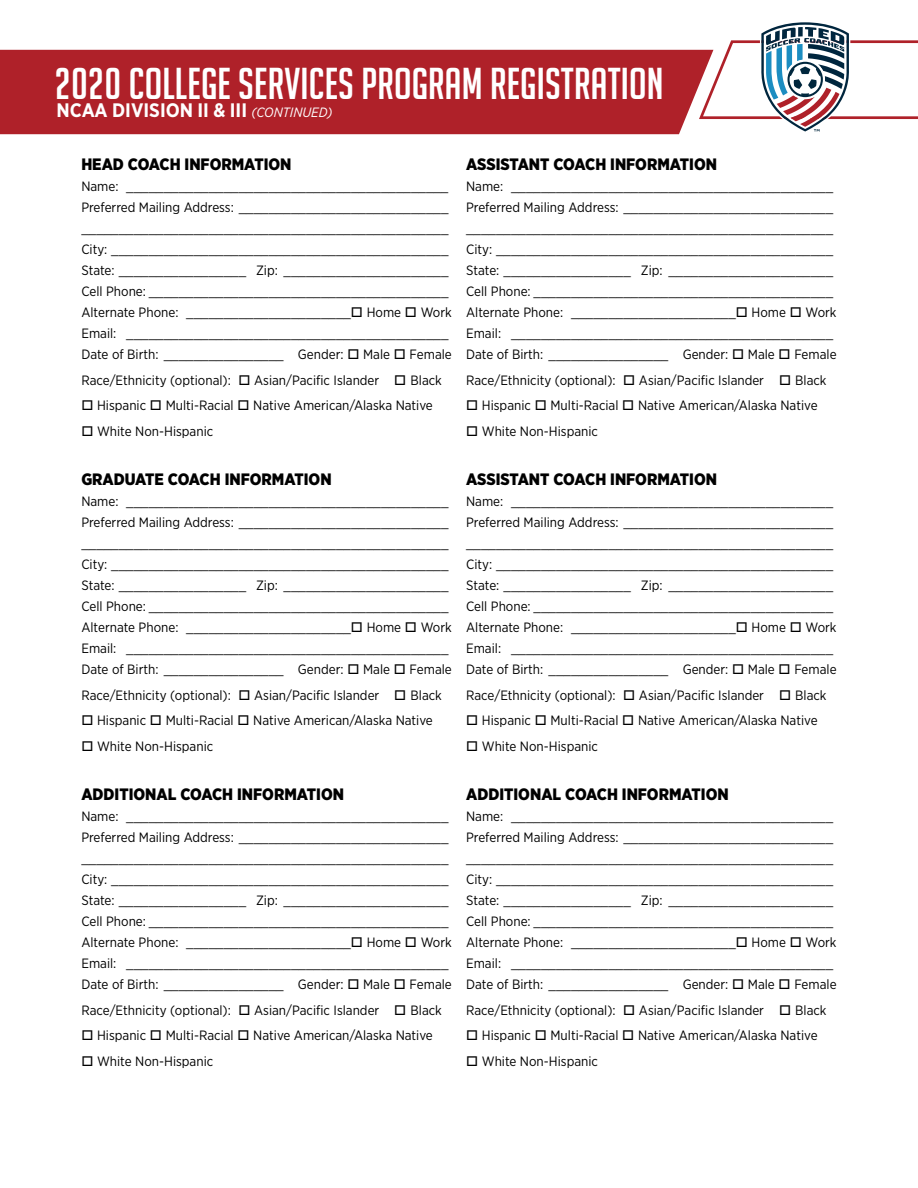
<style>
.page{position:relative;width:918px;height:1188px;background:#fff}
.page>*{position:absolute;margin:0;border:0;box-sizing:border-box;transform-origin:0 0}
.t1{font:43.5px "Big Noodle Titling";letter-spacing:.005em;color:#fff}
.t2{font:700 19.5px "Gotham Narrow";color:#fff}
.t3{font:900 16.5px "Gotham Narrow";color:#000}
.t4{font:13.5px/21px "Gotham Narrow";color:#000}
.s1{font-weight:400;font-style:italic;font-size:13.5px}
</style>
<div class="page">
<div style="left:0;top:50px;width:697px;height:84px;background:#af2129"></div>
<svg style="left:697px;top:22px;width:221px;height:110px"></svg>
<h1 class="t1" style="left:55px;top:60px;width:610px">2020 COLLEGE SERVICES PROGRAM REGISTRATION</h1>
<h2 class="t2" style="left:56px;top:99px;width:278px">NCAA DIVISION II &amp; III <span class="s1">(CONTINUED)</span></h2>
<p class="t3" style="left:81px;top:153px;width:212px">HEAD COACH INFORMATION</p>
<p class="t4" style="left:81px;top:176px;width:372px">Name: ___________________________________________ Preferred Mailing Address: ____________________________ _________________________________________________ City: _____________________________________________ State: _________________ Zip: ______________________ Cell Phone: ________________________________________ Alternate Phone: ______________________□ Home □ Work Email: ___________________________________________ Date of Birth: ________________ Gender: □ Male □ Female</p>
<p class="t4" style="left:81px;top:369px;width:362px">Race/Ethnicity (optional): □ Asian/Pacific Islander □ Black</p>
<p class="t4" style="left:81px;top:395px;width:353px">□ Hispanic □ Multi-Racial □ Native American/Alaska Native</p>
<p class="t4" style="left:81px;top:420px;width:133px">□ White Non-Hispanic</p>
<p class="t3" style="left:81px;top:468px;width:252px">GRADUATE COACH INFORMATION</p>
<p class="t4" style="left:81px;top:491px;width:372px">Name: ___________________________________________ Preferred Mailing Address: ____________________________ _________________________________________________ City: _____________________________________________ State: _________________ Zip: ______________________ Cell Phone: ________________________________________ Alternate Phone: ______________________□ Home □ Work Email: ___________________________________________ Date of Birth: ________________ Gender: □ Male □ Female</p>
<p class="t4" style="left:81px;top:684px;width:362px">Race/Ethnicity (optional): □ Asian/Pacific Islander □ Black</p>
<p class="t4" style="left:81px;top:710px;width:353px">□ Hispanic □ Multi-Racial □ Native American/Alaska Native</p>
<p class="t4" style="left:81px;top:735px;width:133px">□ White Non-Hispanic</p>
<p class="t3" style="left:81px;top:783px;width:264px">ADDITIONAL COACH INFORMATION</p>
<p class="t4" style="left:81px;top:806px;width:372px">Name: ___________________________________________ Preferred Mailing Address: ____________________________ _________________________________________________ City: _____________________________________________ State: _________________ Zip: ______________________ Cell Phone: ________________________________________ Alternate Phone: ______________________□ Home □ Work Email: ___________________________________________ Date of Birth: ________________ Gender: □ Male □ Female</p>
<p class="t4" style="left:81px;top:999px;width:362px">Race/Ethnicity (optional): □ Asian/Pacific Islander □ Black</p>
<p class="t4" style="left:81px;top:1025px;width:353px">□ Hispanic □ Multi-Racial □ Native American/Alaska Native</p>
<p class="t4" style="left:81px;top:1050px;width:133px">□ White Non-Hispanic</p>
<p class="t3" style="left:466px;top:153px;width:252px">ASSISTANT COACH INFORMATION</p>
<p class="t4" style="left:466px;top:176px;width:372px">Name: ___________________________________________ Preferred Mailing Address: ____________________________ _________________________________________________ City: _____________________________________________ State: _________________ Zip: ______________________ Cell Phone: ________________________________________ Alternate Phone: ______________________□ Home □ Work Email: ___________________________________________ Date of Birth: ________________ Gender: □ Male □ Female</p>
<p class="t4" style="left:466px;top:369px;width:362px">Race/Ethnicity (optional): □ Asian/Pacific Islander □ Black</p>
<p class="t4" style="left:466px;top:395px;width:353px">□ Hispanic □ Multi-Racial □ Native American/Alaska Native</p>
<p class="t4" style="left:466px;top:420px;width:133px">□ White Non-Hispanic</p>
<p class="t3" style="left:466px;top:468px;width:252px">ASSISTANT COACH INFORMATION</p>
<p class="t4" style="left:466px;top:491px;width:372px">Name: ___________________________________________ Preferred Mailing Address: ____________________________ _________________________________________________ City: _____________________________________________ State: _________________ Zip: ______________________ Cell Phone: ________________________________________ Alternate Phone: ______________________□ Home □ Work Email: ___________________________________________ Date of Birth: ________________ Gender: □ Male □ Female</p>
<p class="t4" style="left:466px;top:684px;width:362px">Race/Ethnicity (optional): □ Asian/Pacific Islander □ Black</p>
<p class="t4" style="left:466px;top:710px;width:353px">□ Hispanic □ Multi-Racial □ Native American/Alaska Native</p>
<p class="t4" style="left:466px;top:735px;width:133px">□ White Non-Hispanic</p>
<p class="t3" style="left:466px;top:783px;width:264px">ADDITIONAL COACH INFORMATION</p>
<p class="t4" style="left:466px;top:806px;width:372px">Name: ___________________________________________ Preferred Mailing Address: ____________________________ _________________________________________________ City: _____________________________________________ State: _________________ Zip: ______________________ Cell Phone: ________________________________________ Alternate Phone: ______________________□ Home □ Work Email: ___________________________________________ Date of Birth: ________________ Gender: □ Male □ Female</p>
<p class="t4" style="left:466px;top:999px;width:362px">Race/Ethnicity (optional): □ Asian/Pacific Islander □ Black</p>
<p class="t4" style="left:466px;top:1025px;width:353px">□ Hispanic □ Multi-Racial □ Native American/Alaska Native</p>
<p class="t4" style="left:466px;top:1050px;width:133px">□ White Non-Hispanic</p>
</div>
